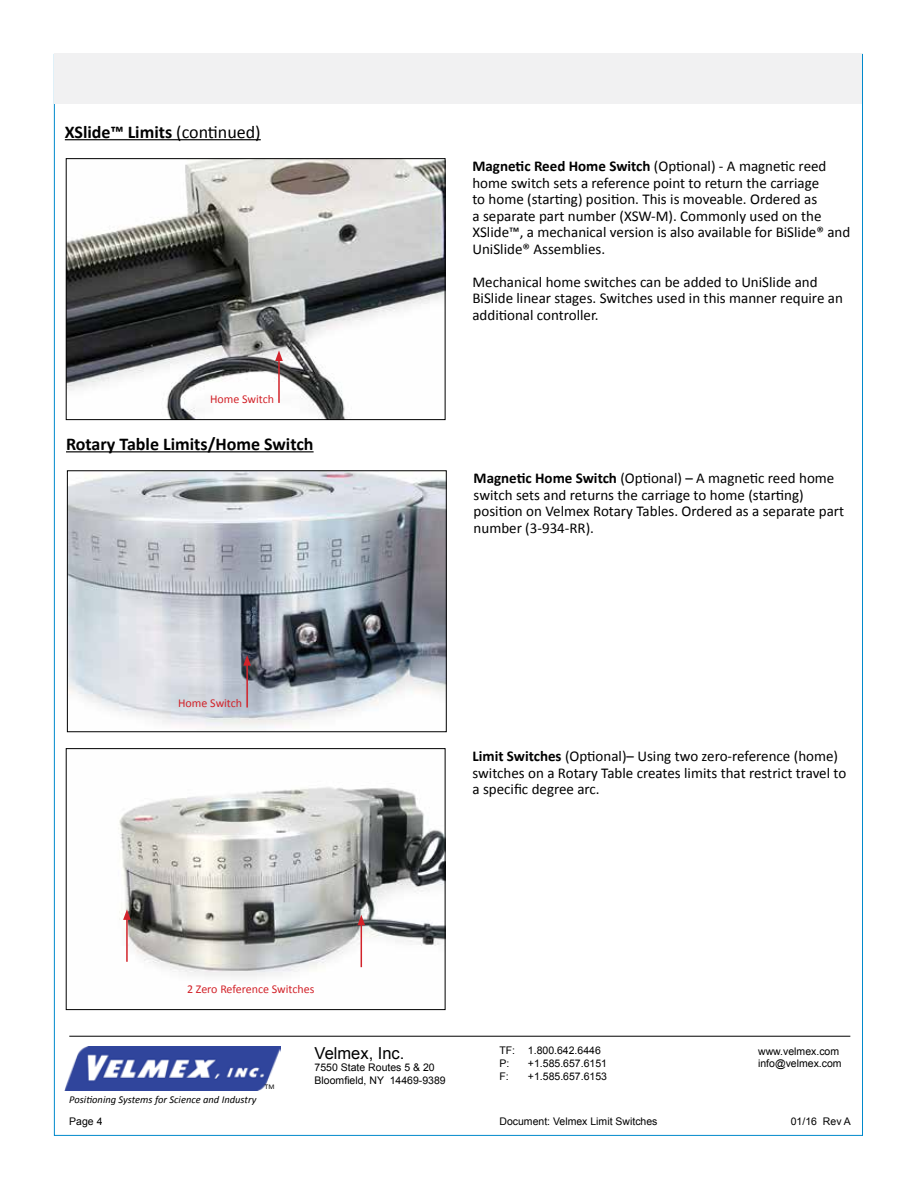
<style>
.page{position:relative;width:918px;height:1188px;background:#fff}
.page>*{position:absolute;margin:0;border:0;box-sizing:border-box;transform-origin:0 0}
.t1{font:700 18px "Calibri";color:#000}
.t2{font:16.5px "Arial";color:#000}
.t3{font:15px/16.5px "Calibri";color:#000}
.t4{font:12px "Calibri";color:#d2232a}
.t5{font:10.5px/12.6px "Arial";color:#000}
.t6{font:italic 10.5px "Calibri";color:#000}
.t7{font:7.2px "Calibri";color:#000}
.s1{font-weight:400}
.s2{font-weight:700}
</style>
<div class="page">
<div style="left:55px;top:53px;width:807px;height:51px;background:#f1f1f2"></div>
<img style="left:65px;top:1047px;width:215px;height:43px">
<hr style="left:69px;top:1036px;width:781px;height:1px;background:#000">
<hr style="left:65px;top:139px;width:196px;height:1px;background:#000">
<img style="left:68px;top:160px;width:375px;height:258px">
<div style="left:66px;top:158px;width:379px;height:262px;border:1px solid #000"></div>
<hr style="left:278px;top:359px;width:2px;height:44px;background:#d2232a">
<svg style="left:275px;top:350px;width:8px;height:11px"></svg>
<hr style="left:66px;top:451px;width:248px;height:1px;background:#000">
<img style="left:69px;top:473px;width:375px;height:255px">
<hr style="left:246px;top:663px;width:2px;height:45px;background:#d2232a">
<svg style="left:243px;top:655px;width:8px;height:11px"></svg>
<img style="left:118px;top:787px;width:325px;height:190px">
<div style="left:66px;top:748px;width:379px;height:262px;border:1px solid #000"></div>
<hr style="left:361px;top:923px;width:1px;height:44px;background:#d2232a">
<svg style="left:357px;top:915px;width:8px;height:10px"></svg>
<hr style="left:126px;top:918px;width:2px;height:44px;background:#d2232a">
<svg style="left:123px;top:909px;width:8px;height:11px"></svg>
<p class="t1" style="left:65px;top:120px;width:197px">XSlide™ Limits <span class="s1">(continued)</span></p>
<p class="t4" style="left:210px;top:391px;width:66px">Home Switch</p>
<p class="t1" style="left:66px;top:432px;width:249px">Rotary Table Limits/Home Switch</p>
<p class="t4" style="left:178px;top:696px;width:66px">Home Switch</p>
<p class="t3" style="left:472px;top:158px;width:379px"><span class="s2">Magnetic Reed Home Switch</span> (Optional) - A magnetic reed home switch sets a reference point to return the carriage<br>to home (starting) position. This is moveable. Ordered as<br>a separate part number (XSW-M). Commonly used on the XSlide™, a mechanical version is also available for BiSlide® and UniSlide® Assemblies.</p>
<p class="t3" style="left:472px;top:274px;width:372px">Mechanical home switches can be added to UniSlide and<br>BiSlide linear stages. Switches used in this manner require an additional controller.</p>
<p class="t3" style="left:474px;top:470px;width:372px"><span class="s2">Magnetic Home Switch</span> (Optional) – A magnetic reed home switch sets and returns the carriage to home (starting) position on Velmex Rotary Tables. Ordered as a separate part number (3-934-RR).</p>
<p class="t3" style="left:472px;top:748px;width:375px"><span class="s2">Limit Switches</span> (Optional)– Using two zero-reference (home) switches on a Rotary Table creates limits that restrict travel to a specific degree arc.</p>
<p class="t4" style="left:187px;top:981px;width:129px">2 Zero Reference Switches</p>
<p class="t6" style="left:69px;top:1093px;width:189px">Positioning Systems for Science and Industry</p>
<p class="t7" style="left:265px;top:1082px;width:11px">TM</p>
<p class="t2" style="left:315px;top:1042px;width:91px">Velmex, Inc.</p>
<p class="t5" style="left:315px;top:1061px;width:133px">7550 State Routes 5 &amp; 20<br>Bloomfield, NY 14469-9389</p>
<p class="t5" style="left:499px;top:1044px;width:103px">TF: 1.800.642.6446<br>P:</p>
<p class="t5" style="left:528px;top:1057px;width:81px">+1.585.657.6151</p>
<p class="t5" style="left:499px;top:1070px;width:11px">F:</p>
<p class="t5" style="left:528px;top:1070px;width:81px">+1.585.657.6153</p>
<p class="t5" style="left:758px;top:1045px;width:85px">www.velmex.com info@velmex.com</p>
<p class="t5" style="left:69px;top:1115px;width:35px">Page 4</p>
<p class="t5" style="left:499px;top:1115px;width:160px">Document: Velmex Limit Switches</p>
<p class="t5" style="left:791px;top:1115px;width:62px">01/16 Rev A</p>
</div>
